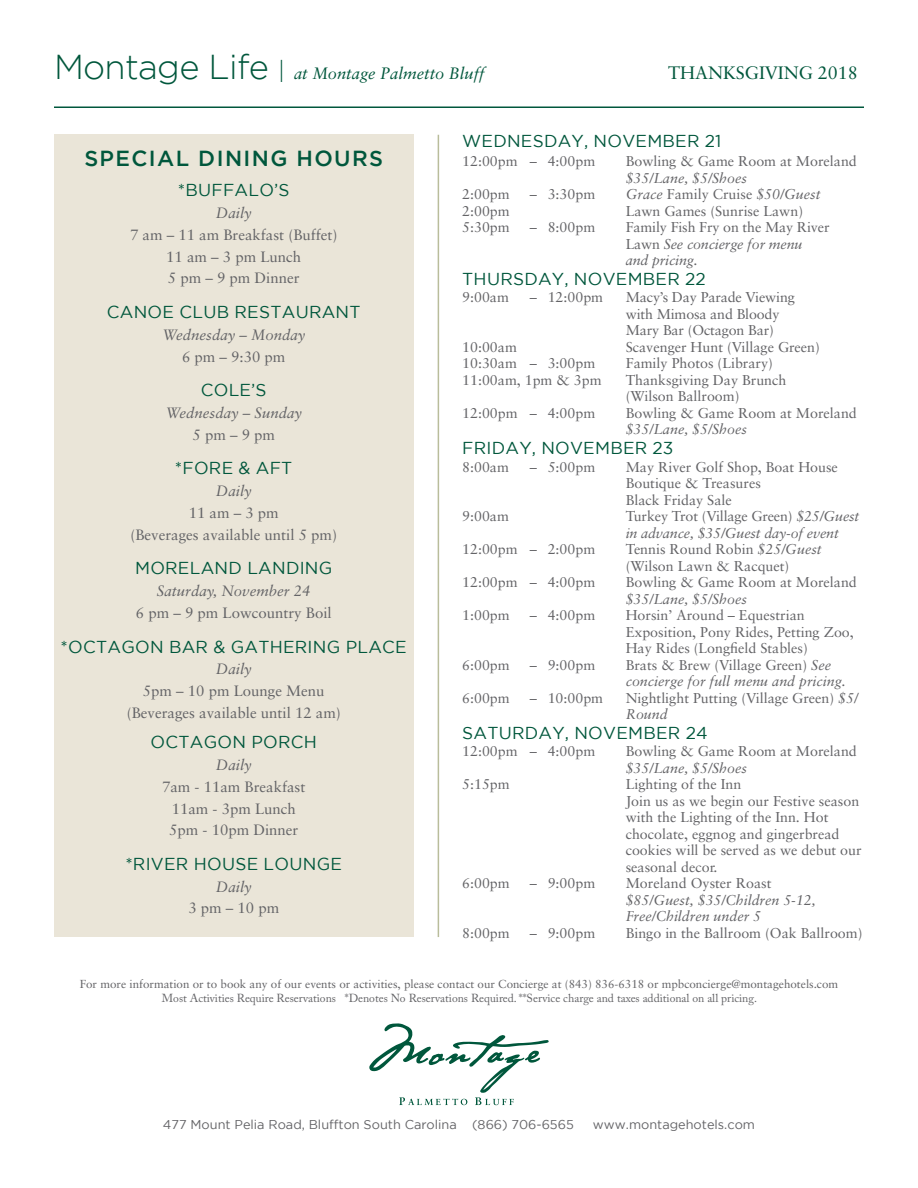
<style>
.page{position:relative;width:918px;height:1188px;background:#fff}
.page>*{position:absolute;margin:0;border:0;box-sizing:border-box;transform-origin:0 0}
.t1{font:500 21.75px "Gotham";letter-spacing:.065em;color:#00573c}
.t2{font:18px "Sabon";color:#00573c}
.t3{font:17.25px "Gotham";letter-spacing:.015em;color:#00573c}
.t4{font:italic 16.5px "Sabon";color:#00573c}
.t5{font:15px/21.8px "Sabon";color:#636366;text-align:center}
.t6{font:italic 15px "Sabon";color:#636366}
.t7{font:14.25px/16.5px "Sabon";color:#636366}
.t8{font:italic 14.25px/16.5px "Sabon";color:#636366}
.t9{font:12.75px "Gotham";color:#636366}
.t10{font:11.7px "Sabon";color:#636366}
.t11{font:11.7px "Adobe Caslon Pro";color:#636366}
.s1{font-family:"Gotham";font-weight:300;font-style:normal;font-size:34.5px}
.s2{font-family:"Gotham";font-weight:300;font-style:normal;font-size:24px}
.s3{font-style:normal}
.s4{font-style:italic}
</style>
<div class="page">
<hr style="left:438px;top:135px;width:1px;height:802px;background:#b9bd9b">
<hr style="left:54px;top:106px;width:810px;height:2px;background:#00573c">
<div style="left:54px;top:135px;width:360px;height:802px;background:#eae5d8"></div>
<svg style="left:369px;top:1023px;width:180px;height:82px"></svg>
<p class="t4" style="left:54px;top:64px;width:432px"><span class="s1">Montage Life</span> <span class="s2">|</span> at Montage Palmetto Bluff</p>
<p class="t2" style="left:668px;top:62px;width:191px">Thanksgiving 2018</p>
<h1 class="t1" style="left:84px;top:146px;width:300px">SPECIAL DINING HOURS</h1>
<p class="t3" style="left:178px;top:181px;width:111px">*BUFFALO’S</p>
<p class="t6" style="left:216px;top:204px;width:37px">Daily</p>
<p class="t5" style="left:130px;top:224px;width:209px">7 am – 11 am Breakfast (Buffet)<br>11 am – 3 pm Lunch<br>5 pm – 9 pm Dinner</p>
<p class="t3" style="left:107px;top:302px;width:251px">CANOE CLUB RESTAURANT</p>
<p class="t6" style="left:162px;top:326px;width:145px">Wednesday – Monday</p>
<p class="t5" style="left:182px;top:345px;width:105px">6 pm – 9:30 pm</p>
<p class="t3" style="left:201px;top:381px;width:65px">COLE’S</p>
<p class="t6" style="left:165px;top:404px;width:138px">Wednesday – Sunday</p>
<p class="t5" style="left:193px;top:424px;width:84px">5 pm – 9 pm</p>
<p class="t3" style="left:175px;top:459px;width:119px">*FORE &amp; AFT</p>
<p class="t6" style="left:216px;top:482px;width:37px">Daily</p>
<p class="t5" style="left:130px;top:502px;width:208px">11 am – 3 pm<br>(Beverages available until 5 pm)</p>
<p class="t3" style="left:135px;top:559px;width:199px">MORELAND LANDI NG</p>
<p class="t6" style="left:157px;top:582px;width:155px">Saturday, November 24</p>
<p class="t5" style="left:136px;top:602px;width:197px">6 pm – 9 pm Lowcountry Boil</p>
<p class="t3" style="left:61px;top:637px;width:21px">*OCT</p>
<p class="t3" style="left:107px;top:637px;width:175px">AGON BAR &amp; GATHER</p>
<p class="t3" style="left:308px;top:637px;width:98px">ING PLACE</p>
<p class="t6" style="left:216px;top:660px;width:37px">Daily</p>
<p class="t5" style="left:127px;top:680px;width:216px">5pm – 10 pm Lounge Menu (Beverages available until 12 am)</p>
<p class="t3" style="left:151px;top:733px;width:54px">OCTAGON</p>
<p class="t3" style="left:251px;top:733px;width:64px">PORCH</p>
<p class="t6" style="left:216px;top:756px;width:37px">Daily</p>
<p class="t5" style="left:162px;top:776px;width:145px">7am - 11am Breakfast<br>11am - 3pm Lunch<br>5pm - 10pm Dinner</p>
<p class="t3" style="left:125px;top:854px;width:218px">*RIVER HOUSE LOUNGE</p>
<p class="t6" style="left:216px;top:878px;width:37px">Daily</p>
<p class="t5" style="left:188px;top:897px;width:92px">3 pm – 10 pm</p>
<p class="t3" style="left:462px;top:132px;width:261px">WEDNESDAY, NOVEMBER 21</p>
<p class="t7" style="left:462px;top:153px;width:147px">12:00pm – 4:00pm B</p>
<p class="t7" style="left:634px;top:153px;width:224px">owling &amp; Game Room at Moreland</p>
<p class="t8" style="left:626px;top:169px;width:123px">$35/Lane, $5/Shoes</p>
<p class="t7" style="left:462px;top:186px;width:49px">2:00pm</p>
<p class="t7" style="left:530px;top:186px;width:67px">– 3:30pm</p>
<p class="t8" style="left:626px;top:186px;width:196px">Grace <span class="s3">Family Cruise</span> $50/Guest</p>
<p class="t7" style="left:462px;top:202px;width:49px">2:00pm</p>
<p class="t7" style="left:626px;top:202px;width:179px">Lawn Games (Sunrise Lawn)</p>
<p class="t7" style="left:462px;top:219px;width:49px">5:30pm</p>
<p class="t7" style="left:530px;top:219px;width:67px">– 8:00pm</p>
<p class="t7" style="left:626px;top:219px;width:205px">Family Fish Fry on the May River<br>Lawn <span class="s4">See concierge for menu<br>and pricing.</span></p>
<p class="t3" style="left:462px;top:269px;width:245px">THURSDAY, NOVEMBER 22</p>
<p class="t7" style="left:462px;top:289px;width:48px">9:00am</p>
<p class="t7" style="left:530px;top:289px;width:87px">– 12:00pm M</p>
<p class="t7" style="left:626px;top:289px;width:171px;text-indent:14px">acy’s Day Parade Viewing with Mimosa and Bloody<br>Mary Bar (Octagon Bar)</p>
<p class="t7" style="left:462px;top:338px;width:64px">10:00am S</p>
<p class="t7" style="left:633px;top:338px;width:189px">cavenger Hunt (Village Green)</p>
<p class="t7" style="left:462px;top:355px;width:135px">10:30am – 3:00pm</p>
<p class="t7" style="left:626px;top:355px;width:149px">Family Photos (Library)</p>
<p class="t7" style="left:462px;top:371px;width:141px">11:00am, 1pm &amp; 3pm</p>
<p class="t7" style="left:626px;top:371px;width:162px">Thanksgiving Day Brunch (Wilson Ballroom)</p>
<p class="t7" style="left:462px;top:404px;width:147px">12:00pm – 4:00pm B</p>
<p class="t7" style="left:634px;top:404px;width:224px">owling &amp; Game Room at Moreland</p>
<p class="t8" style="left:626px;top:421px;width:123px">$35/Lane, $5/Shoes</p>
<p class="t3" style="left:462px;top:438px;width:213px">FRI DAY, NOVEMBER 23</p>
<p class="t7" style="left:462px;top:458px;width:48px">8:00am</p>
<p class="t7" style="left:530px;top:458px;width:84px">– 5:00pm M</p>
<p class="t7" style="left:626px;top:458px;width:214px;text-indent:14px">ay River Golf Shop, Boat House<br>Boutique &amp; Treasures<br>Black Friday Sale</p>
<p class="t7" style="left:462px;top:508px;width:48px">9:00am</p>
<p class="t8" style="left:626px;top:508px;width:235px"><span class="s3">Turkey Trot (Village Green)</span> $25/Guest in advance, $35/Guest day-of event</p>
<p class="t7" style="left:462px;top:541px;width:135px">12:00pm – 2:00pm</p>
<p class="t7" style="left:626px;top:541px;width:197px">Tennis Round Robin <span class="s4">$25/Guest </span>(Wilson Lawn &amp; Racquet)</p>
<p class="t7" style="left:462px;top:574px;width:147px">12:00pm – 4:00pm B</p>
<p class="t7" style="left:634px;top:574px;width:224px">owling &amp; Game Room at Moreland</p>
<p class="t8" style="left:626px;top:590px;width:123px">$35/Lane, $5/Shoes</p>
<p class="t7" style="left:462px;top:607px;width:49px">1:00pm</p>
<p class="t7" style="left:530px;top:607px;width:81px">– 4:00pm H</p>
<p class="t7" style="left:626px;top:607px;width:230px;text-indent:12px">orsin’ Around – Equestrian<br>Exposition, Pony Rides, Petting Zoo,<br>Hay Rides (Longfield Stables)</p>
<p class="t8" style="left:626px;top:656px;width:222px;text-align:center"><span class="s3">rats &amp; Brew (Village Green)</span> See concierge for full menu and pricing.</p>
<p class="t7" style="left:462px;top:656px;width:49px">6:00pm</p>
<p class="t7" style="left:530px;top:656px;width:80px">– 9:00pm B</p>
<p class="t7" style="left:626px;top:689px;width:234px;text-indent:12px">ightlight Putting (Village Green) <span class="s4">$5/<br>Round</span></p>
<p class="t3" style="left:462px;top:723px;width:247px">SATURDAY, N OVEMBER 24</p>
<p class="t7" style="left:462px;top:743px;width:147px">12:00pm – 4:00pm B</p>
<p class="t7" style="left:634px;top:743px;width:224px">owling &amp; Game Room at Moreland</p>
<p class="t8" style="left:626px;top:760px;width:123px">$35/Lane, $5/Shoes</p>
<p class="t7" style="left:462px;top:776px;width:49px">5:15pm</p>
<p class="t7" style="left:626px;top:776px;width:237px">Lighting of the Inn<br>Join us as we begin our Festive season with the Lighting of the Inn. Hot chocolate, eggnog and gingerbread cookies will be served as we debut our seasonal decor.</p>
<p class="t7" style="left:462px;top:875px;width:49px">6:00pm</p>
<p class="t7" style="left:530px;top:875px;width:82px">– 9:00pm M</p>
<p class="t7" style="left:640px;top:875px;width:133px">oreland Oyster Roast</p>
<p class="t8" style="left:626px;top:892px;width:192px">$85/Guest, $35/Children 5-12,<br>Free/Children under 5</p>
<p class="t7" style="left:462px;top:925px;width:49px">8:00pm</p>
<p class="t7" style="left:530px;top:925px;width:80px">– 9:00pm B</p>
<p class="t7" style="left:634px;top:925px;width:230px">ingo in the Ballroom (Oak Ballroom)</p>
<p class="t7" style="left:462px;top:689px;width:49px">6:00pm</p>
<p class="t7" style="left:530px;top:689px;width:86px">– 10:00pm N</p>
<p class="t10" style="left:80px;top:977px;width:760px">For more information or to book any of our events or activities, please contact our Concierge at (843) 836-6318 or mpbconcierge@montagehotels.com</p>
<p class="t11" style="left:162px;top:991px;width:597px">Most Activities Require Reservations *Denotes No Reservations Required. **Service charge and taxes additional on all pricing.</p>
<p class="t9" style="left:163px;top:1117px;width:412px">477 MOUNT PELIA ROAD, BLUFFTON SOUTH CAROLINA (866) 706-6565</p>
<p class="t9" style="left:593px;top:1117px;width:164px">WWW.MONTAGEHOTELS.COM</p>
</div>
